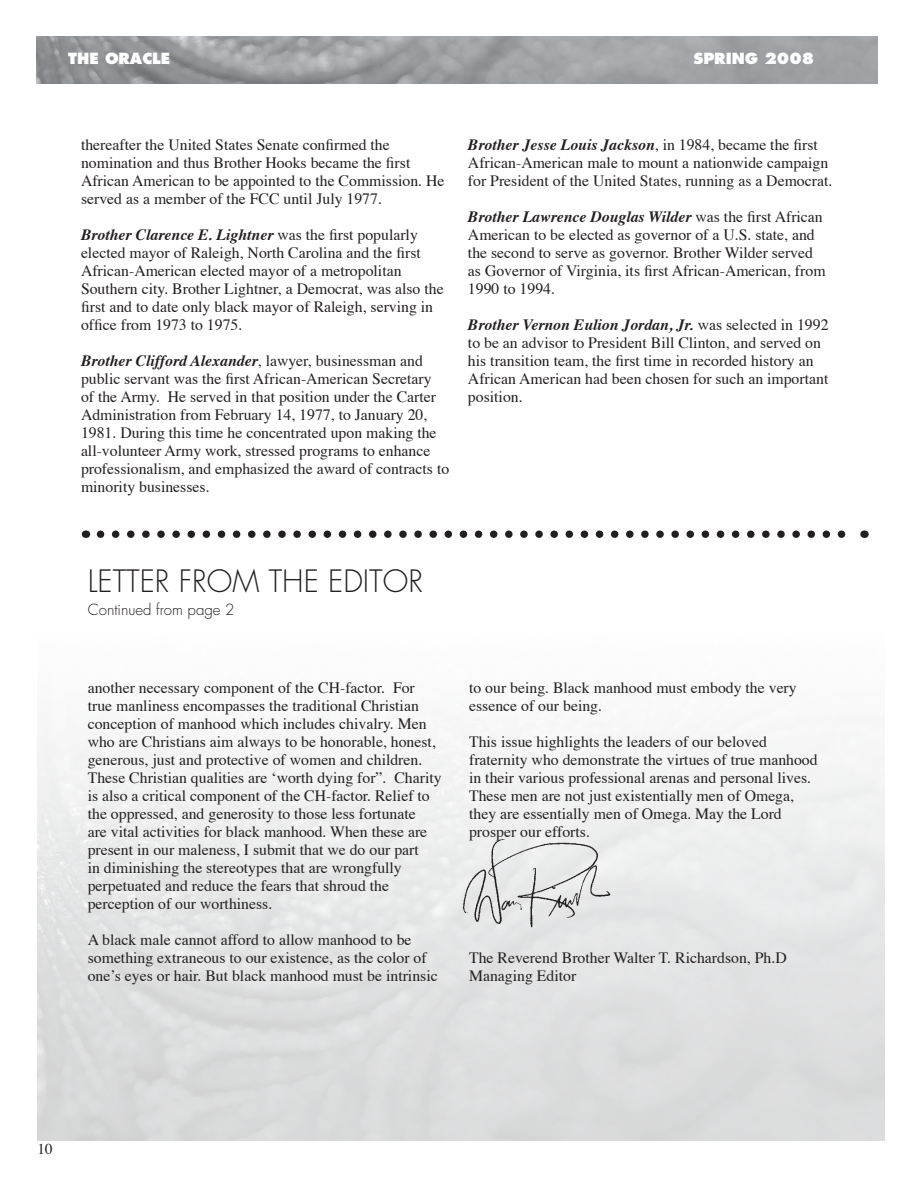
<style>
.page{position:relative;width:918px;height:1188px;background:#fff}
.page>*{position:absolute;margin:0;border:0;box-sizing:border-box;transform-origin:0 0}
.t1{font:300 30px "Futura";color:#231f20}
.t2{font:15.75px/18px "Times";color:#231f20}
.t3{font:800 15px "Futura";color:#fff}
.t4{font:300 15px "Futura";color:#231f20}
.t5{font:15px "Times";color:#231f20}
.s1{font-weight:700;font-style:italic}
</style>
<div class="page">
<img style="left:37px;top:83px;width:848px;height:1057px">
<img style="left:36px;top:36px;width:842px;height:47px">
<svg style="left:100px;top:530px;width:757px;height:8px"></svg>
<img style="left:432px;top:818px;width:235px;height:133px">
<p class="t3" style="left:68px;top:50px;width:50px">THE ORAC</p>
<p class="t3" style="left:152px;top:50px;width:18px">LE</p>
<p class="t3" style="left:693px;top:50px;width:52px">SPRING</p>
<p class="t3" style="left:764px;top:50px;width:51px">2008</p>
<p class="t2" style="left:81px;top:134px;width:365px">thereafter the United States Senate confirmed the nomination and thus Brother Hooks became the first African American to be appointed to the Commission. He served as a member of the FCC until July 1977.</p>
<p class="t2" style="left:81px;top:224px;width:364px"><span class="s1">Brother Clarence E. Lightner</span> was the first popularly elected mayor of Raleigh, North Carolina and the first African-American elected mayor of a metropolitan Southern city. Brother Lightner, a Democrat, was also the first and to date only black mayor of Raleigh, serving in office from 1973 to 1975.</p>
<p class="t2" style="left:81px;top:350px;width:370px"><span class="s1">Brother Clifford Alexander</span>, lawyer, businessman and public servant was the first African-American Secretary<br>of the Army. He served in that position under the Carter Administration from February 14, 1977, to January 20, 1981. During this time he concentrated upon making the all-volunteer Army work, stressed programs to enhance professionalism, and emphasized the award of contracts to minority businesses.</p>
<p class="t2" style="left:468px;top:134px;width:366px"><span class="s1">Brother Jesse Louis Jackson</span>, in 1984, became the first<br>African-American male to mount a nationwide campaign for President of the United States, running as a Democrat.</p>
<p class="t2" style="left:468px;top:206px;width:359px"><span class="s1">Brother Lawrence Douglas Wilder</span> was the first African American to be elected as governor of a U.S. state, and the second to serve as governor. Brother Wilder served as Governor of Virginia, its first African-American, from 1990 to 1994.</p>
<p class="t2" style="left:468px;top:314px;width:362px"><span class="s1">Brother Vernon Eulion Jordan, Jr.</span> was selected in 1992 to be an advisor to President Bill Clinton, and served on his transition team, the first time in recorded history an African American had been chosen for such an important position.</p>
<h1 class="t1" style="left:88px;top:561px;width:337px">Letter from the editor</h1>
<p class="t4" style="left:88px;top:600px;width:148px">Continued from page 2</p>
<p class="t2" style="left:88px;top:678px;width:355px">another necessary component of the CH-factor. For true manliness encompasses the traditional Christian conception of manhood which includes chivalry. Men who are Christians aim always to be honorable, honest, generous, just and protective of women and children.<br>These Christian qualities are ‘worth dying for”. Charity is also a critical component of the CH-factor. Relief to the oppressed, and generosity to those less fortunate<br>are vital activities for black manhood. When these are present in our maleness, I submit that we do our part<br>in diminishing the stereotypes that are wrongfully perpetuated and reduce the fears that shroud the perception of our worthiness.</p>
<p class="t2" style="left:88px;top:930px;width:351px">A black male cannot afford to allow manhood to be something extraneous to our existence, as the color of one’s eyes or hair. But black manhood must be intrinsic</p>
<p class="t2" style="left:469px;top:678px;width:329px">to our being. Black manhood must embody the very essence of our being.</p>
<p class="t2" style="left:469px;top:732px;width:350px">This issue highlights the leaders of our beloved fraternity who demonstrate the virtues of true manhood in their various professional arenas and personal lives.<br>These men are not just existentially men of Omega, they are essentially men of Omega. May the Lord prosper our efforts.</p>
<p class="t2" style="left:469px;top:948px;width:319px">The Reverend Brother Walter T. Richardson, Ph.D<br>Managing Editor</p>
<p class="t5" style="left:38px;top:1135px;width:16px">10</p>
</div>
